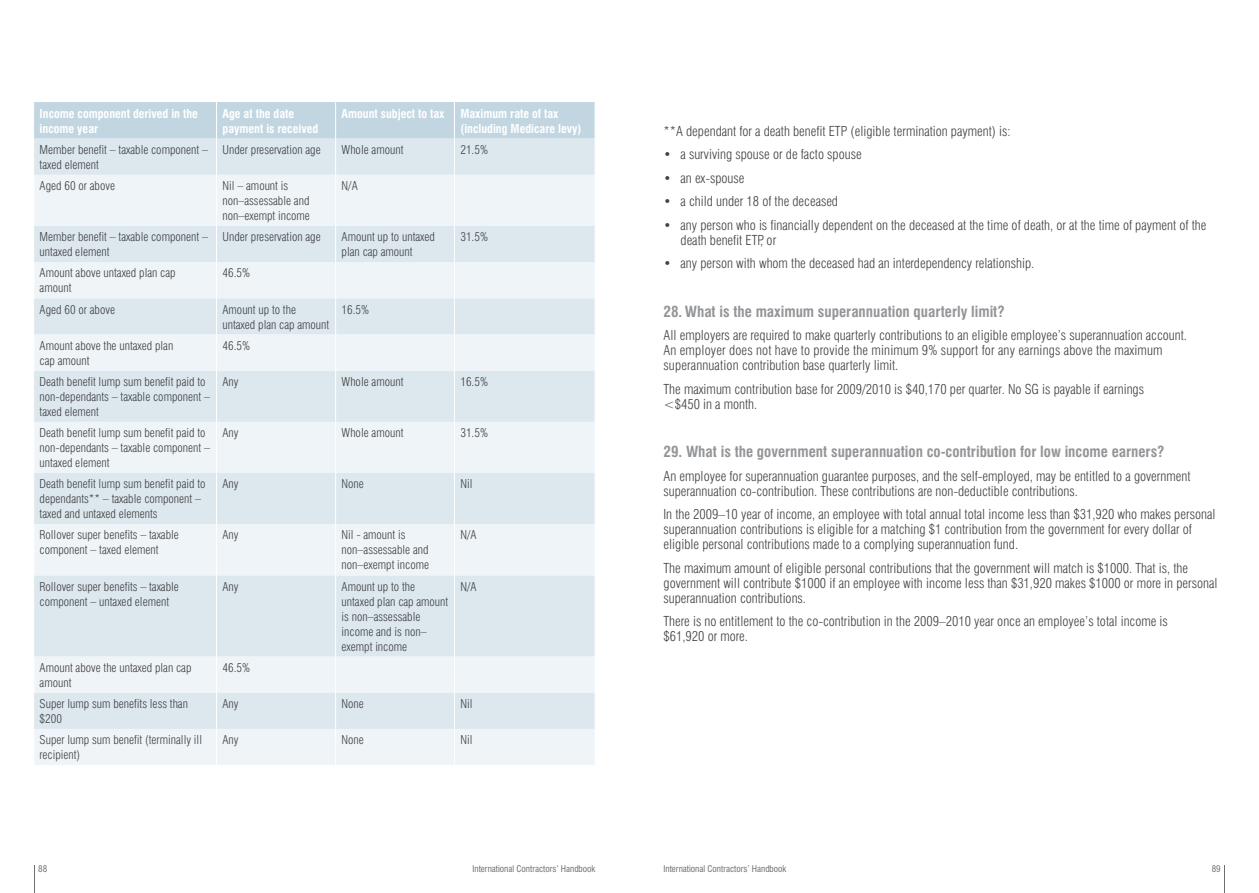
<style>
.page{position:relative;width:1259px;height:893px;background:#fff}
.page>*{position:absolute;margin:0;border:0;box-sizing:border-box;transform-origin:0 0}
.t1{font:700 condensed 15px "Swiss 721 BT";color:#939598}
.t2{font:300 condensed 13.5px/15px "Swiss 721 BT";color:#414042}
.t3{font:300 condensed 12px/15px "Swiss 721 BT";color:#414042}
.t4{font:700 condensed 12px/15px "Swiss 721 BT";color:#fff}
.t5{font:condensed 9px "Swiss 721 BT";color:#6d6e71}
</style>
<div class="page">
<svg style="left:1224px;top:865px;width:1px;height:28px"></svg>
<svg style="left:34px;top:865px;width:1px;height:28px"></svg>
<div style="left:34px;top:102px;width:561px;height:37px;background:#c2d6e1"></div>
<div style="left:34px;top:139px;width:561px;height:36px;background:#dce8ee"></div>
<svg style="left:34px;top:175px;width:561px;height:590px;fill:#eef4f7"></svg>
<hr style="left:216px;top:175px;width:1px;height:51px;background:#fff">
<hr style="left:335px;top:175px;width:1px;height:51px;background:#fff">
<hr style="left:454px;top:175px;width:1px;height:51px;background:#fff">
<hr style="left:216px;top:262px;width:1px;height:36px;background:#fff">
<hr style="left:335px;top:262px;width:1px;height:36px;background:#fff">
<hr style="left:454px;top:262px;width:1px;height:36px;background:#fff">
<hr style="left:216px;top:335px;width:1px;height:36px;background:#fff">
<hr style="left:335px;top:335px;width:1px;height:36px;background:#fff">
<hr style="left:454px;top:335px;width:1px;height:36px;background:#fff">
<hr style="left:216px;top:422px;width:1px;height:51px;background:#fff">
<hr style="left:335px;top:422px;width:1px;height:51px;background:#fff">
<hr style="left:454px;top:422px;width:1px;height:51px;background:#fff">
<hr style="left:216px;top:524px;width:1px;height:51px;background:#fff">
<hr style="left:335px;top:524px;width:1px;height:51px;background:#fff">
<hr style="left:454px;top:524px;width:1px;height:51px;background:#fff">
<hr style="left:216px;top:657px;width:1px;height:36px;background:#fff">
<hr style="left:335px;top:657px;width:1px;height:36px;background:#fff">
<hr style="left:454px;top:657px;width:1px;height:36px;background:#fff">
<hr style="left:216px;top:729px;width:1px;height:36px;background:#fff">
<hr style="left:335px;top:729px;width:1px;height:36px;background:#fff">
<hr style="left:454px;top:729px;width:1px;height:36px;background:#fff">
<hr style="left:216px;top:102px;width:1px;height:37px;background:#fff">
<hr style="left:335px;top:102px;width:1px;height:37px;background:#fff">
<hr style="left:454px;top:102px;width:1px;height:37px;background:#fff">
<hr style="left:216px;top:139px;width:1px;height:36px;background:#fff">
<hr style="left:335px;top:139px;width:1px;height:36px;background:#fff">
<hr style="left:454px;top:139px;width:1px;height:36px;background:#fff">
<hr style="left:216px;top:226px;width:1px;height:36px;background:#fff">
<hr style="left:335px;top:226px;width:1px;height:36px;background:#fff">
<hr style="left:454px;top:226px;width:1px;height:36px;background:#fff">
<hr style="left:216px;top:298px;width:1px;height:37px;background:#fff">
<hr style="left:335px;top:298px;width:1px;height:37px;background:#fff">
<hr style="left:454px;top:298px;width:1px;height:37px;background:#fff">
<hr style="left:216px;top:371px;width:1px;height:51px;background:#fff">
<hr style="left:335px;top:371px;width:1px;height:51px;background:#fff">
<hr style="left:454px;top:371px;width:1px;height:51px;background:#fff">
<hr style="left:216px;top:473px;width:1px;height:51px;background:#fff">
<hr style="left:335px;top:473px;width:1px;height:51px;background:#fff">
<hr style="left:454px;top:473px;width:1px;height:51px;background:#fff">
<hr style="left:216px;top:575px;width:1px;height:82px;background:#fff">
<hr style="left:335px;top:575px;width:1px;height:82px;background:#fff">
<hr style="left:454px;top:575px;width:1px;height:82px;background:#fff">
<hr style="left:216px;top:693px;width:1px;height:36px;background:#fff">
<hr style="left:335px;top:693px;width:1px;height:36px;background:#fff">
<hr style="left:454px;top:693px;width:1px;height:36px;background:#fff">
<p class="t4" style="left:40px;top:106px;width:160px">Income component derived in the income year</p>
<p class="t4" style="left:222px;top:106px;width:97px">Age at the date payment is received</p>
<p class="t4" style="left:342px;top:106px;width:104px">Amount subject to tax</p>
<p class="t4" style="left:460px;top:106px;width:122px">Maximum rate of tax (including Medicare levy)</p>
<p class="t3" style="left:40px;top:142px;width:170px">Member benefit – taxable component – taxed element</p>
<p class="t3" style="left:222px;top:142px;width:100px">Under preservation age</p>
<p class="t3" style="left:342px;top:142px;width:63px">Whole amount</p>
<p class="t3" style="left:460px;top:142px;width:29px">21.5%</p>
<p class="t3" style="left:40px;top:178px;width:77px">Aged 60 or above</p>
<p class="t3" style="left:222px;top:178px;width:89px">Nil – amount is non–assessable and non–exempt income</p>
<p class="t3" style="left:342px;top:178px;width:18px">N/A</p>
<p class="t3" style="left:40px;top:229px;width:170px">Member benefit – taxable component – untaxed element</p>
<p class="t3" style="left:222px;top:229px;width:100px">Under preservation age</p>
<p class="t3" style="left:342px;top:229px;width:95px">Amount up to untaxed plan cap amount</p>
<p class="t3" style="left:460px;top:229px;width:29px">31.5%</p>
<p class="t3" style="left:40px;top:265px;width:137px">Amount above untaxed plan cap amount</p>
<p class="t3" style="left:222px;top:265px;width:29px">46.5%</p>
<p class="t3" style="left:40px;top:302px;width:77px">Aged 60 or above</p>
<p class="t3" style="left:222px;top:302px;width:108px">Amount up to the untaxed plan cap amount</p>
<p class="t3" style="left:342px;top:302px;width:29px">16.5%</p>
<p class="t3" style="left:40px;top:338px;width:135px">Amount above the untaxed plan cap amount</p>
<p class="t3" style="left:222px;top:338px;width:29px">46.5%</p>
<p class="t3" style="left:40px;top:374px;width:172px">Death benefit lump sum benefit paid to non-dependants – taxable component – taxed element</p>
<p class="t3" style="left:222px;top:374px;width:18px">Any</p>
<p class="t3" style="left:342px;top:374px;width:63px">Whole amount</p>
<p class="t3" style="left:460px;top:374px;width:29px">16.5%</p>
<p class="t3" style="left:40px;top:425px;width:172px">Death benefit lump sum benefit paid to non-dependants – taxable component – untaxed element</p>
<p class="t3" style="left:222px;top:425px;width:18px">Any</p>
<p class="t3" style="left:342px;top:425px;width:63px">Whole amount</p>
<p class="t3" style="left:460px;top:425px;width:29px">31.5%</p>
<p class="t3" style="left:40px;top:476px;width:167px">Death benefit lump sum benefit paid to dependants** – taxable component – taxed and untaxed elements</p>
<p class="t3" style="left:222px;top:476px;width:18px">Any</p>
<p class="t3" style="left:342px;top:476px;width:24px">None</p>
<p class="t3" style="left:460px;top:476px;width:14px">Nil</p>
<p class="t3" style="left:40px;top:527px;width:141px">Rollover super benefits – taxable component – taxed element</p>
<p class="t3" style="left:222px;top:527px;width:18px">Any</p>
<p class="t3" style="left:342px;top:527px;width:89px">Nil - amount is non–assessable and non–exempt income</p>
<p class="t3" style="left:460px;top:527px;width:18px">N/A</p>
<p class="t3" style="left:40px;top:579px;width:141px">Rollover super benefits – taxable component – untaxed element</p>
<p class="t3" style="left:222px;top:579px;width:18px">Any</p>
<p class="t3" style="left:342px;top:579px;width:108px">Amount up to the untaxed plan cap amount is non–assessable income and is non– exempt income</p>
<p class="t3" style="left:460px;top:579px;width:18px">N/A</p>
<p class="t3" style="left:40px;top:660px;width:153px">Amount above the untaxed plan cap amount</p>
<p class="t3" style="left:222px;top:660px;width:29px">46.5%</p>
<p class="t3" style="left:40px;top:696px;width:150px">Super lump sum benefits less than $200</p>
<p class="t3" style="left:222px;top:696px;width:18px">Any</p>
<p class="t3" style="left:342px;top:696px;width:24px">None</p>
<p class="t3" style="left:460px;top:696px;width:14px">Nil</p>
<p class="t3" style="left:40px;top:732px;width:164px">Super lump sum benefit (terminally ill recipient)</p>
<p class="t3" style="left:222px;top:732px;width:18px">Any</p>
<p class="t3" style="left:342px;top:732px;width:24px">None</p>
<p class="t3" style="left:460px;top:732px;width:14px">Nil</p>
<p class="t2" style="left:680px;top:119px;width:527px;line-height:23.5px;text-indent:-17px">**A dependant for a death benefit ETP (eligible termination payment) is:<br>a surviving spouse or de facto spouse<br>an ex-spouse<br>a child under 18 of the deceased<br>any person who is financially dependent on the deceased at the time of death, or at the time of payment of the</p>
<p class="t2" style="left:680px;top:228px;width:355px;line-height:23.5px">death benefit ETP, or<br>any person with whom the deceased had an interdependency relationship.</p>
<p class="t1" style="left:663px;top:302px;width:343px">28. What is the maximum superannuation quarterly limit?</p>
<p class="t2" style="left:663px;top:328px;width:525px">All employers are required to make quarterly contributions to an eligible employee’s superannuation account.<br>An employer does not have to provide the minimum 9% support for any earnings above the maximum superannuation contribution base quarterly limit.</p>
<p class="t2" style="left:663px;top:381px;width:482px">The maximum contribution base for 2009/2010 is $40,170 per quarter. No SG is payable if earnings &lt;$450 in a month.</p>
<p class="t1" style="left:663px;top:443px;width:502px">29. What is the government superannuation co-contribution for low income earners?</p>
<p class="t2" style="left:663px;top:469px;width:528px">An employee for superannuation guarantee purposes, and the self-employed, may be entitled to a government superannuation co-contribution. These contributions are non-deductible contributions.</p>
<p class="t2" style="left:663px;top:507px;width:553px">In the 2009–10 year of income, an employee with total annual total income less than $31,920 who makes personal superannuation contributions is eligible for a matching $1 contribution from the government for every dollar of eligible personal contributions made to a complying superannuation fund.</p>
<p class="t2" style="left:663px;top:561px;width:555px">The maximum amount of eligible personal contributions that the government will match is $1000. That is, the government will contribute $1000 if an employee with income less than $31,920 makes $1000 or more in personal superannuation contributions.</p>
<p class="t2" style="left:663px;top:614px;width:506px">There is no entitlement to the co-contribution in the 2009–2010 year once an employee’s total income is $61,920 or more.</p>
<p class="t5" style="left:38px;top:863px;width:10px">88</p>
<p class="t5" style="left:472px;top:863px;width:124px">International Contractors’ Handbook</p>
<p class="t5" style="left:663px;top:863px;width:124px">International Contractors’ Handbook</p>
<p class="t5" style="left:1211px;top:863px;width:10px">89</p>
</div>
